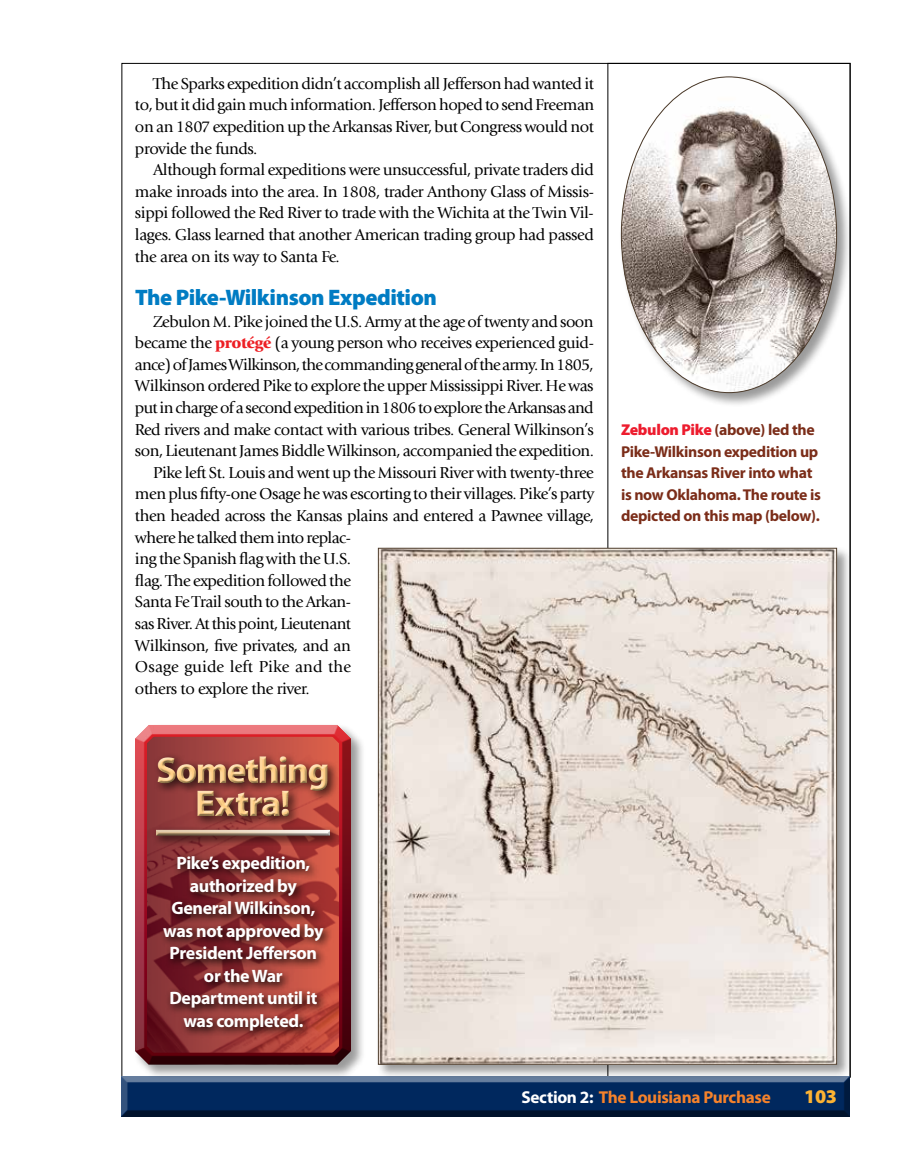
<style>
.page{position:relative;width:918px;height:1175px;background:#fff}
.page>*{position:absolute;margin:0;border:0;box-sizing:border-box;transform-origin:0 0}
.t1{font:900 37.5px/33px "Myriad Pro";letter-spacing:-.05em;color:#ffcf86;text-align:center}
.t2{font:900 22.5px "Myriad Pro";letter-spacing:-.02em;color:#007cc3}
.t3{font:900 19.5px "Myriad Pro";color:#fcb333}
.t4{font:700 18px/22.5px "Myriad Pro";letter-spacing:-.02em;color:#fff;text-align:center}
.t5{font:700 17.25px "Myriad Pro";letter-spacing:-.02em;color:#f5822b}
.t6{font:16.5px/21.6px "Giovanni";letter-spacing:-.025em;color:#000;text-align:justify}
.t7{font:16.5px "Giovanni";letter-spacing:-.045em;color:#000}
.t8{font:16.5px "Giovanni";letter-spacing:.005em;color:#000}
.t9{font:700 15.75px/21.6px "Myriad Pro";letter-spacing:-.02em;color:#7b2d19}
.s1{font-weight:900;color:#ed1f24}
.s2{font-weight:900;color:#ed1c2e}
.s3{color:#fff}
</style>
<div class="page">
<div style="left:120px;top:1074px;width:732px;height:43px;background:#000;opacity:.75"></div>
<div style="left:133px;top:723px;width:232px;height:356px;background:#000;opacity:.4"></div>
<div style="left:134px;top:723px;width:218px;height:329px;background:#fff;opacity:.75"></div>
<div style="left:134px;top:736px;width:218px;height:331px;background:#000;opacity:.75"></div>
<div style="left:151px;top:751px;width:190px;height:96px;background:#000;opacity:.75"></div>
<div style="left:152px;top:753px;width:182px;height:84px;background:#fff;opacity:.75"></div>
<div style="left:152px;top:755px;width:182px;height:84px;background:#000;opacity:.75"></div>
<svg style="left:160px;top:851px;width:174px;height:190px;background:#84302e"></svg>
<div style="left:376px;top:546px;width:475px;height:533px;background:#000;opacity:.4"></div>
<img style="left:380px;top:550px;width:455px;height:512px">
<div style="left:619px;top:75px;width:232px;height:332px;background:#000;opacity:.4"></div>
<img style="left:621px;top:77px;width:216px;height:315px">
<p class="t6" style="left:135px;top:73px;width:461px;text-indent:18px">The Sparks expedition didn’t accomplish all Jefferson had wanted it to, but it did gain much information. Jefferson hoped to send Freeman on an 1807 expedition up the Arkansas River, but Congress would not provide the funds.</p>
<p class="t6" style="left:135px;top:159px;width:460px;text-indent:18px">Although formal expeditions were unsuccessful, private traders did make inroads into the area. In 1808, trader Anthony Glass of Missis&shy;sippi followed the Red River to trade with the Wichita at the Twin Vil&shy;lages. Glass learned that another American trading group had passed the area on its way to Santa Fe.</p>
<h2 class="t2" style="left:135px;top:282px;width:304px">The Pike-Wilkinson Expedition</h2>
<p class="t6" style="left:153px;top:310px;width:442px">Zebulon M. Pike joined the U.S. Army at the age of twenty and soon</p>
<p class="t6" style="left:135px;top:332px;width:460px">became the <span class="s1">protégé</span> (a young person who receives experienced guid-</p>
<p class="t7" style="left:135px;top:355px;width:460px">ance) of James Wilkinson, the commanding general of the army. In 1805,</p>
<p class="t6" style="left:135px;top:375px;width:460px">Wilkinson ordered Pike to explore the upper Mississippi River. He was</p>
<p class="t6" style="left:135px;top:397px;width:460px">put in charge of a second expedition in 1806 to explore the Arkansas and</p>
<p class="t6" style="left:135px;top:418px;width:460px">Red rivers and make contact with various tribes. General Wilkinson’s</p>
<p class="t6" style="left:135px;top:440px;width:461px">son, Lieutenant James Biddle Wilkinson, accompanied the expedition.</p>
<p class="t6" style="left:153px;top:462px;width:442px">Pike left St. Louis and went up the Missouri River with twenty-three</p>
<p class="t6" style="left:135px;top:483px;width:461px">men plus fifty-one Osage he was escorting to their villages. Pike’s party</p>
<p class="t6" style="left:135px;top:505px;width:460px">then headed across the Kansas plains and entered a Pawnee village,</p>
<p class="t6" style="left:135px;top:526px;width:217px">where he talked them into replac-</p>
<p class="t6" style="left:135px;top:548px;width:218px">ing the Spanish flag with the U.S.</p>
<p class="t6" style="left:135px;top:570px;width:218px">flag. The expedition followed the</p>
<p class="t6" style="left:135px;top:591px;width:218px">Santa Fe Trail south to the Arkan-</p>
<p class="t6" style="left:135px;top:613px;width:218px">sas River. At this point, Lieutenant</p>
<p class="t6" style="left:135px;top:634px;width:217px">Wilkinson, five privates, and an</p>
<p class="t8" style="left:135px;top:657px;width:218px">Osage guide left Pike and the</p>
<p class="t6" style="left:135px;top:678px;width:176px">others to explore the river.</p>
<h1 class="t1" style="left:156px;top:752px;width:175px">Something<br>Extra!</h1>
<p class="t4" style="left:163px;top:851px;width:162px">Pike’s expedition, authorized by<br>General Wilkinson, was not approved by<br>President Jefferson or the War<br>Department until it was completed.</p>
<p class="t9" style="left:621px;top:418px;width:201px"><span class="s2">Zebulon Pike</span> (above) led the<br>Pike-Wilkinson expedition up the Arkansas River into what is now Oklahoma. The route is depicted on this map (below).</p>
<p class="t5" style="left:521px;top:1085px;width:251px"><span class="s3">Section 2:</span> The Louisiana Purchase</p>
<p class="t3" style="left:804px;top:1083px;width:34px">103</p>
</div>
